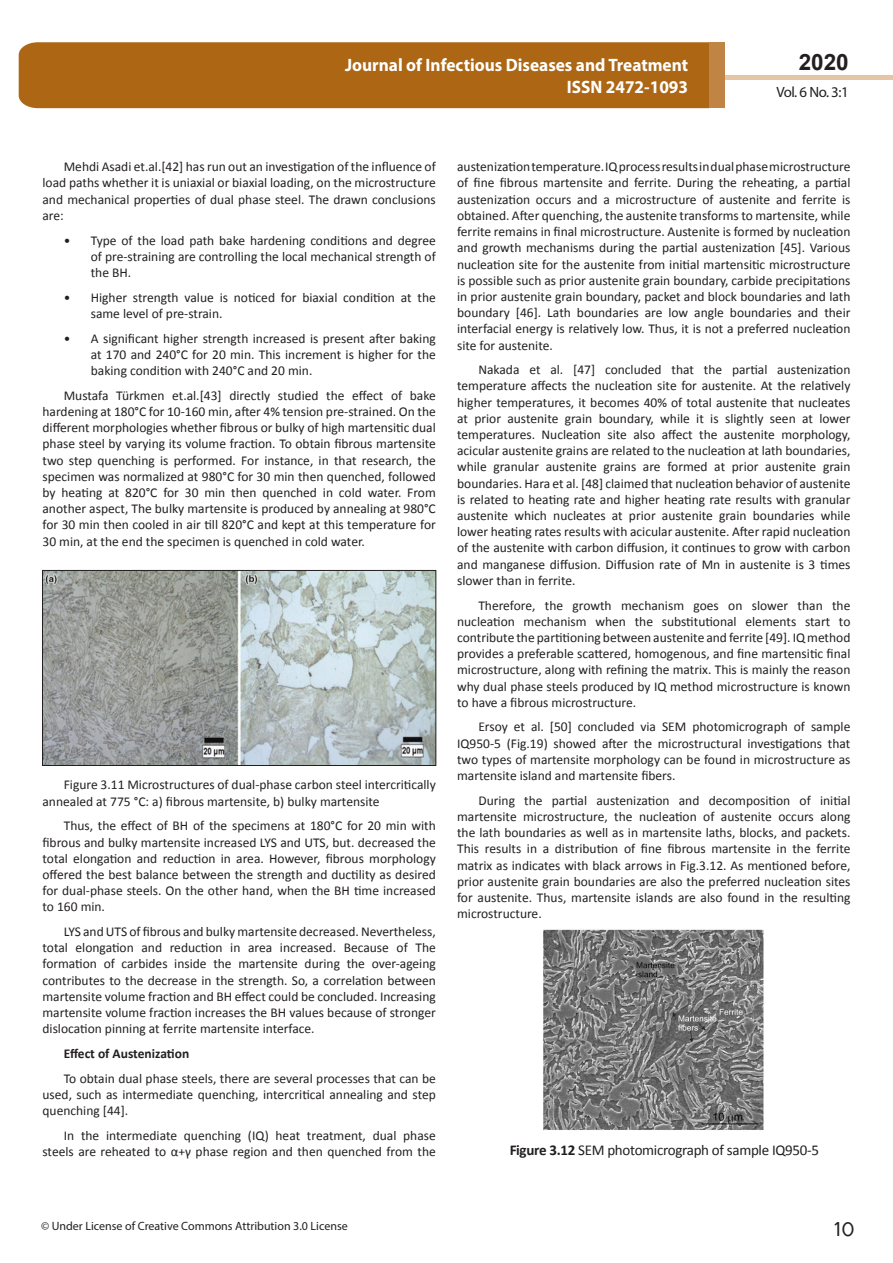
<style>
.page{position:relative;width:893px;height:1263px;background:#fff}
.page>*{position:absolute;margin:0;border:0;box-sizing:border-box;transform-origin:0 0}
.t1{font:25.5px "Tunga";color:#231f20}
.t2{font:700 22.5px "Arial";color:#231f20}
.t3{font:700 18px/21.6px "Myriad Pro";color:#fff;text-align:right;scale:.96 1}
.refere{font:15px "Calibri";letter-spacing:-.02em;color:#231f20}
.t4{font:14.85px "Myriad Pro";color:#231f20}
.refere-2{font:13.5px/16.2px "Calibri";color:#231f20;text-align:justify}
.refere-3{font:700 13.5px "Calibri";color:#231f20}
.t5{font:12px "Myriad Pro";color:#231f20}
.s1{font-weight:700}
</style>
<div class="page">
<hr style="left:725px;top:76px;width:168px;height:4px;background:#e4c5a4">
<div style="left:19px;top:42px;width:690px;height:66px;background:#ac6614"></div>
<div style="left:709px;top:42px;width:16px;height:66px;background:#c08544"></div>
<img style="left:44px;top:572px;width:390px;height:192px">
<div style="left:42px;top:570px;width:394px;height:196px;border:1px solid #231f20"></div>
<img style="left:544px;top:929px;width:220px;height:201px">
<h3 class="t3" style="left:345px;top:54px;width:359px">Journal of Infectious Diseases and Treatment<br>ISSN 2472-1093</h3>
<h2 class="t2" style="left:799px;top:47px;width:52px">2020</h2>
<h3 class="t3" style="left:517px;top:53px;width:198px">ARCHIVOS DE MEDICINA<br>ISSN 1698- 465</h3>
<p class="t4" style="left:776px;top:83px;width:74px">Vol. 6 No. 3:1</p>
<p class="refere-2" style="left:43px;top:159px;width:395px;text-indent:21px">Mehdi Asadi et.al.[42] has run out an investigation of the influence of load paths whether it is uniaxial or biaxial loading, on the microstructure and mechanical properties of dual phase steel. The drawn conclusions are:</p>
<p class="refere-2" style="left:91px;top:232px;width:347px;text-indent:-27px">• Type of the load path bake hardening conditions and degree of pre-straining are controlling the local mechanical strength of the BH.</p>
<p class="refere-2" style="left:91px;top:289px;width:347px;text-indent:-27px">• Higher strength value is noticed for biaxial condition at the same level of pre-strain.</p>
<p class="refere-2" style="left:91px;top:330px;width:347px;text-indent:-27px">• A significant higher strength increased is present after baking at 170 and 240°C for 20 min. This increment is higher for the baking condition with 240°C and 20 min.</p>
<p class="refere-2" style="left:43px;top:387px;width:395px;text-indent:21px">Mustafa Türkmen et.al.[43] directly studied the effect of bake hardening at 180°C for 10-160 min, after 4% tension pre-strained. On the different morphologies whether fibrous or bulky of high martensitic dual phase steel by varying its volume fraction. To obtain fibrous martensite two step quenching is performed. For instance, in that research, the specimen was normalized at 980°C for 30 min then quenched, followed by heating at 820°C for 30 min then quenched in cold water. From another aspect, The bulky martensite is produced by annealing at 980°C for 30 min then cooled in air till 820°C and kept at this temperature for 30 min, at the end the specimen is quenched in cold water.</p>
<p class="refere-2" style="left:43px;top:777px;width:395px;text-indent:21px">Figure 3.11 Microstructures of dual-phase carbon steel intercritically annealed at 775 °C: a) fibrous martensite, b) bulky martensite</p>
<p class="refere-2" style="left:43px;top:818px;width:395px;text-indent:21px">Thus, the effect of BH of the specimens at 180°C for 20 min with fibrous and bulky martensite increased LYS and UTS, but. decreased the total elongation and reduction in area. However, fibrous morphology offered the best balance between the strength and ductility as desired for dual-phase steels. On the other hand, when the BH time increased to 160 min.</p>
<p class="refere-2" style="left:43px;top:923px;width:395px;text-indent:21px">LYS and UTS of fibrous and bulky martensite decreased. Nevertheless, total elongation and reduction in area increased. Because of The formation of carbides inside the martensite during the over-ageing contributes to the decrease in the strength. So, a correlation between martensite volume fraction and BH effect could be concluded. Increasing martensite volume fraction increases the BH values because of stronger dislocation pinning at ferrite martensite interface.</p>
<p class="refere-3" style="left:64px;top:1045px;width:127px">Effect of Austenization</p>
<p class="refere-2" style="left:43px;top:1070px;width:395px;text-indent:21px">To obtain dual phase steels, there are several processes that can be used, such as intermediate quenching, intercritical annealing and step quenching [44].</p>
<p class="refere-2" style="left:43px;top:1127px;width:395px;text-align:right">In the intermediate quenching (IQ) heat treatment, dual phase steels are reheated to α+γ phase region and then quenched from the</p>
<p class="refere-2" style="left:457px;top:159px;width:395px">austenization temperature. IQ process results in dual phase microstructure of fine fibrous martensite and ferrite. During the reheating, a partial austenization occurs and a microstructure of austenite and ferrite is obtained. After quenching, the austenite transforms to martensite, while ferrite remains in final microstructure. Austenite is formed by nucleation and growth mechanisms during the partial austenization [45]. Various nucleation site for the austenite from initial martensitic microstructure is possible such as prior austenite grain boundary, carbide precipitations in prior austenite grain boundary, packet and block boundaries and lath boundary [46]. Lath boundaries are low angle boundaries and their interfacial energy is relatively low. Thus, it is not a preferred nucleation site for austenite.</p>
<p class="refere-2" style="left:457px;top:362px;width:395px;text-indent:21px">Nakada et al. [47] concluded that the partial austenization temperature affects the nucleation site for austenite. At the relatively higher temperatures, it becomes 40% of total austenite that nucleates at prior austenite grain boundary, while it is slightly seen at lower temperatures. Nucleation site also affect the austenite morphology, acicular austenite grains are related to the nucleation at lath boundaries, while granular austenite grains are formed at prior austenite grain boundaries. Hara et al. [48] claimed that nucleation behavior of austenite is related to heating rate and higher heating rate results with granular austenite which nucleates at prior austenite grain boundaries while lower heating rates results with acicular austenite. After rapid nucleation of the austenite with carbon diffusion, it continues to grow with carbon and manganese diffusion. Diffusion rate of Mn in austenite is 3 times slower than in ferrite.</p>
<p class="refere-2" style="left:457px;top:597px;width:395px;text-indent:21px">Therefore, the growth mechanism goes on slower than the nucleation mechanism when the substitutional elements start to contribute the partitioning between austenite and ferrite [49]. IQ method provides a preferable scattered, homogenous, and fine martensitic final microstructure, along with refining the matrix. This is mainly the reason why dual phase steels produced by IQ method microstructure is known to have a fibrous microstructure.</p>
<p class="refere-2" style="left:457px;top:719px;width:395px;text-indent:21px">Ersoy et al. [50] concluded via SEM photomicrograph of sample IQ950-5 (Fig.19) showed after the microstructural investigations that two types of martensite morphology can be found in microstructure as martensite island and martensite fibers.</p>
<p class="refere-2" style="left:457px;top:792px;width:395px;text-indent:21px">During the partial austenization and decomposition of initial martensite microstructure, the nucleation of austenite occurs along the lath boundaries as well as in martensite laths, blocks, and packets.<br>This results in a distribution of fine fibrous martensite in the ferrite matrix as indicates with black arrows in Fig.3.12. As mentioned before, prior austenite grain boundaries are also the preferred nucleation sites for austenite. Thus, martensite islands are also found in the resulting microstructure.</p>
<p class="refere" style="left:510px;top:1141px;width:311px"><span class="s1">Figure 3.12</span> SEM photomicrograph of sample IQ950-5</p>
<p class="t5" style="left:41px;top:1218px;width:308px">© Under License of Creative Commons Attribution 3.0 License</p>
<h1 class="t1" style="left:834px;top:1212px;width:22px">10</h1>
</div>
